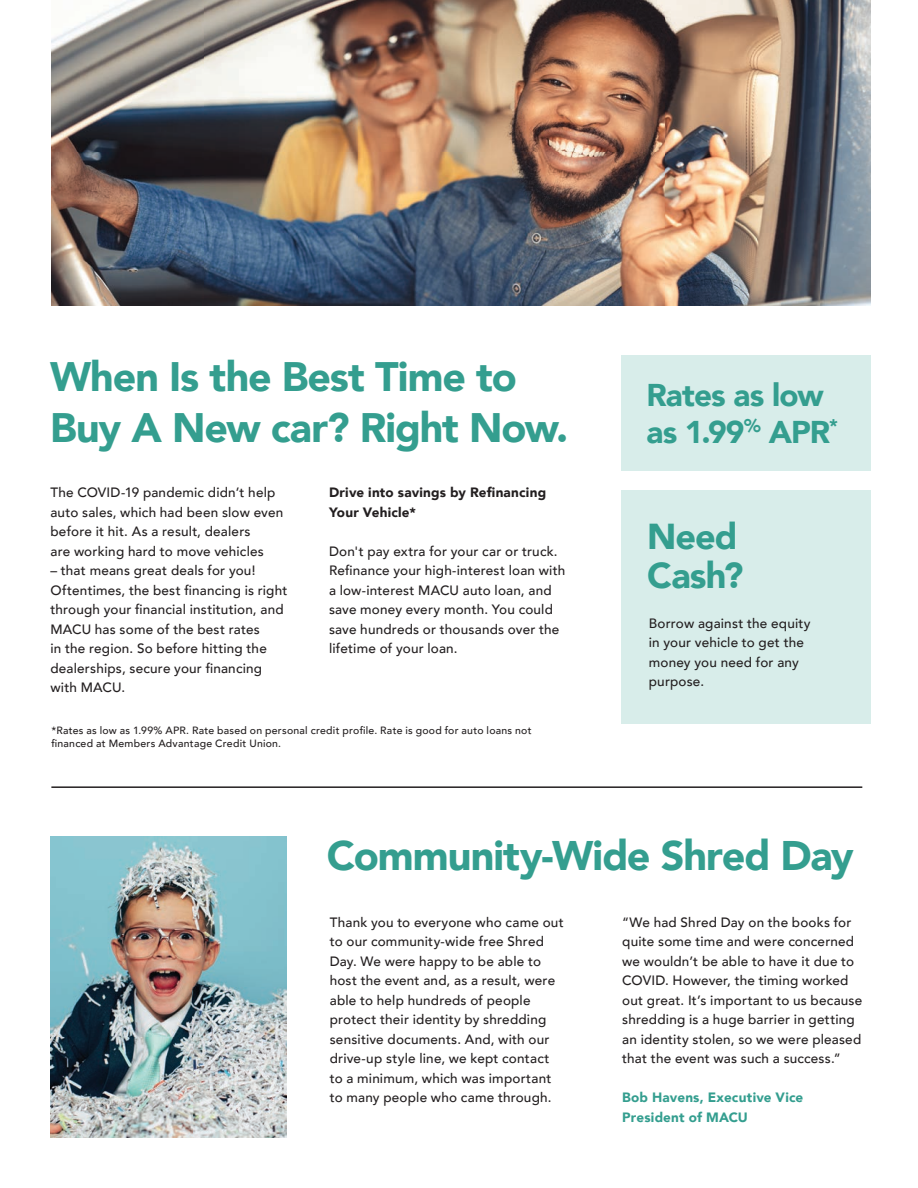
<style>
.page{position:relative;width:918px;height:1188px;background:#fff}
.page>*{position:absolute;margin:0;border:0;box-sizing:border-box;transform-origin:0 0}
.t1{font:900 41.25px "Avenir";letter-spacing:-.025em;color:#349e8f}
.t2{font:900 41.1px/51px "Avenir";letter-spacing:-.025em;color:#349e8f}
.t3{font:900 36px/39px "Avenir";letter-spacing:-.025em;color:#349e8f}
.t4{font:900 31.5px/36.5px "Avenir";letter-spacing:-.025em;color:#349e8f}
.t5{font:500 13.5px/19.5px "Avenir";letter-spacing:.015em;color:#231f20}
.t6{font:900 13.5px/19.5px "Avenir";letter-spacing:.015em;color:#231f20}
.t7{font:900 13.5px/19.5px "Avenir";letter-spacing:.015em;color:#349e8f}
.t8{font:500 10.5px/13.5px "Avenir";letter-spacing:.025em;color:#231f20}
</style>
<div class="page">
<div style="left:621px;top:355px;width:250px;height:115px;background:#d8edea"></div>
<div style="left:621px;top:490px;width:250px;height:234px;background:#d8edea"></div>
<hr style="left:51px;top:786px;width:811px;height:2px;background:#231f20">
<img style="left:50px;top:837px;width:237px;height:301px">
<img style="left:51px;top:0;width:820px;height:306px">
<h2 class="t2" style="left:50px;top:350px;width:520px">When Is the Best Time to<br>Buy A New car? Right Now.</h2>
<p class="t5" style="left:50px;top:482px;width:234px">The COVID-19 pandemic didn’t help auto sales, which had been slow even before it hit. As a result, dealers<br>are working hard to move vehicles</p>
<p class="t5" style="left:50px;top:560px;width:239px">– that means great deals for you!<br>Oftentimes, the best financing is right through your financial institution, and<br>MACU has some of the best rates<br>in the region. So before hitting the dealerships, secure your financing with MACU.</p>
<p class="t6" style="left:329px;top:482px;width:219px">Drive into savings by Refinancing<br>Your Vehicle*</p>
<p class="t5" style="left:329px;top:540px;width:238px">Don't pay extra for your car or truck.<br>Refinance your high-interest loan with a low-interest MACU auto loan, and save money every month. You could save hundreds or thousands over the lifetime of your loan.</p>
<p class="t8" style="left:51px;top:723px;width:482px">*Rates as low as 1.99% APR. Rate based on personal credit profile. Rate is good for auto loans not financed at Members Advantage Credit Union.</p>
<h3 class="t4" style="left:646px;top:376px;width:193px">Rates as low as 1.99<sup>%</sup> APR<sup>*</sup></h3>
<h3 class="t3" style="left:647px;top:516px;width:98px">Need<br>Cash?</h3>
<p class="t5" style="left:649px;top:612px;width:163px">Borrow against the equity in your vehicle to get the money you need for any purpose.</p>
<h1 class="t1" style="left:327px;top:820px;width:529px">Community-Wide Shred Day</h1>
<p class="t5" style="left:330px;top:912px;width:235px">Thank you to everyone who came out to our community-wide free Shred Day. We were happy to be able to host the event and, as a result, were able to help hundreds of people protect their identity by shredding sensitive documents. And, with our drive-up style line, we kept contact to a minimum, which was important to many people who came through.</p>
<p class="t5" style="left:622px;top:912px;width:242px">“We had Shred Day on the books for quite some time and were concerned we wouldn’t be able to have it due to COVID. However, the timing worked out great. It’s important to us because shredding is a huge barrier in getting an identity stolen, so we were pleased that the event was such a success.”</p>
<p class="t7" style="left:622px;top:1087px;width:183px">Bob Havens, Executive Vice<br>President of MACU</p>
</div>
